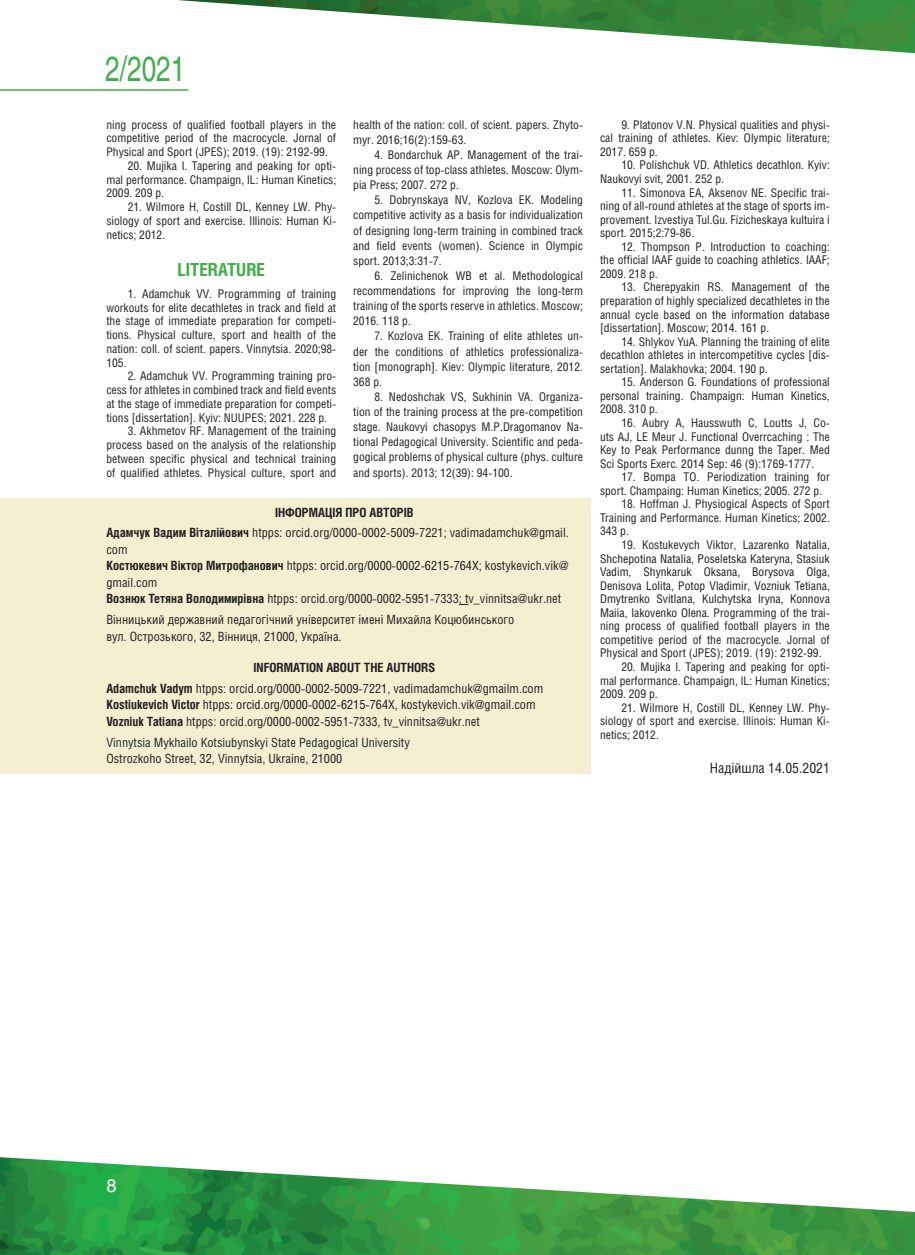
<style>
.page{position:relative;width:915px;height:1255px;background:#fff}
.page>*{position:absolute;margin:0;border:0;box-sizing:border-box;transform-origin:0 0}
.t1{font:34.5px "Helios C";color:#40ae49;scale:.75 1}
.t2{font:700 18px "Helios Cond C";color:#40ae49}
.t3{font:18px "Helios C";color:#fff}
.t4{font:14.25px "Helios Cond C";color:#231f20}
.t5{font:12.75px/16.5px "Helios Cond C";color:#231f20}
.t6{font:12.75px "Helios Cond C";color:#232426}
.t7{font:700 12.75px "Helios Cond C";color:#231f20}
.t8{font:12px/13.5px "Helios Cond C";color:#231f20;text-align:justify}
.t9{font:12px/13.5px "Helios Cond C";color:#1a1a1c;text-align:justify}
.s1{font-weight:700}
.s2{color:#1a1a1c}
.s3{color:#231f20}
</style>
<div class="page">
<img style="left:0;top:1157px;width:914px;height:97px">
<hr style="left:0;top:89px;width:188px;height:2px;background:#40ae49">
<img style="left:177px;top:0;width:737px;height:53px">
<div style="left:0;top:497px;width:590px;height:276px;background:#f4efd1"></div>
<h1 class="t1" style="left:105px;top:48px;width:108px">2/2021</h1>
<p class="t8" style="left:106px;top:117px;width:231px">ning process of qualified football players in the competitive period of the macrocycle. Jornal of Physical and Sport (JPES); 2019. (19): 2192-99.</p>
<p class="t8" style="left:106px;top:158px;width:231px;text-indent:21px">20. Mujika I. Tapering and peaking for opti&shy;mal performance. Champaign, IL: Human Kinetics; 2009. 209 p.</p>
<p class="t8" style="left:106px;top:200px;width:231px;text-indent:21px">21. Wilmore H, Costill DL, Kenney LW. Phy&shy;siology of sport and exercise. Illinois: Human Ki&shy;netics; 2012.</p>
<h2 class="t2" style="left:177px;top:258px;width:69px">LITERATURE</h2>
<p class="t8" style="left:106px;top:286px;width:231px;text-indent:21px">1. Adamchuk VV. Programming of training workouts for elite decathletes in track and field at the stage of immediate preparation for competi&shy;tions. Physical culture, sport and health of the nation: coll. of scient. papers. Vinnytsia. 2020;98- 105.</p>
<p class="t8" style="left:106px;top:369px;width:231px;text-indent:21px">2. Adamchuk VV. Programming training pro&shy;cess for athletes in combined track and field events at the stage of immediate preparation for competi&shy;tions [dissertation]. Kyiv: NUUPES; 2021. 228 p.</p>
<p class="t8" style="left:106px;top:424px;width:231px;text-indent:21px">3. Akhmetov RF. Management of the training process based on the analysis of the relationship between specific physical and technical training of qualified athletes. Physical culture, sport and</p>
<p class="t8" style="left:353px;top:117px;width:231px;line-height:15.1px">health of the nation: coll. of scient. papers. Zhyto&shy;myr. 2016;16(2):159-63.</p>
<p class="t8" style="left:353px;top:147px;width:231px;line-height:15.1px;text-indent:21px">4. Bondarchuk AP. Management of the trai&shy;ning process of top-class athletes. Moscow: Olym&shy;pia Press; 2007. 272 p.</p>
<p class="t8" style="left:353px;top:192px;width:231px;line-height:15.1px;text-indent:21px">5. Dobrynskaya NV, Kozlova EK. Modeling competitive activity as a basis for individualization of designing long-term training in combined track and field events (women). Science in Olympic sport. 2013;3:31-7.</p>
<p class="t8" style="left:353px;top:268px;width:231px;line-height:15.1px;text-indent:21px">6. Zelinichenok WB et al. Methodological recommendations for improving the long-term training of the sports reserve in athletics. Moscow; 2016. 118 p.</p>
<p class="t8" style="left:353px;top:328px;width:231px;line-height:15.1px;text-indent:21px">7. Kozlova EK. Training of elite athletes un&shy;der the conditions of athletics professionaliza&shy;tion [monograph]. Kiev: Olympic literature, 2012.<br>368 p.</p>
<p class="t8" style="left:353px;top:389px;width:231px;line-height:15.1px;text-indent:21px">8. Nedoshchak VS, Sukhinin VA. Organiza&shy;tion of the training process at the pre-competition stage. Naukovyi chasopys M.P.Dragomanov Na&shy;tional Pedagogical University. Scientific and peda&shy;gogical problems of physical culture (phys. culture and sports). 2013; 12(39): 94-100.</p>
<p class="t5" style="left:106px;top:501px;width:464px;line-height:20.7px;text-indent:263px"><span class="s1">АВТОРІВ<br>Адамчук Вадим Віталійович</span> htpps: orcid.org/0000-0002-5009-7221; vadimadamchuk@gmail.</p>
<p class="t5" style="left:106px;top:541px;width:463px">com<br><span class="s1">Костюкевич Віктор Митрофанович</span> htpps: <span class="s2">orcid.org/0000-0002-6215-764X;</span> kostykevich.vik@ gmail.com<br><span class="s1">Вознюк Тетяна Володимирівна</span> htpps: orcid.org/0000-0002-5951-7333; tv_vinnitsa@ukr.net</p>
<p class="t5" style="left:106px;top:611px;width:409px">Вінницький державний педагогічний університет імені Михайла Коцюбинського вул. Острозького, 32, Вінниця, 21000, Україна.</p>
<p class="t7" style="left:253px;top:660px;width:8px">INFORM</p>
<p class="t7" style="left:275px;top:504px;width:8px">ІНФОРМАЦІЯ</p>
<p class="t7" style="left:345px;top:504px;width:8px">ПРО</p>
<p class="t5" style="left:106px;top:657px;width:438px;line-height:20.7px;text-indent:187px"><span class="s1">ATION ABOUT THE AUTHORS<br>Adamchuk Vadym</span> htpps: orcid.org/0000-0002-5009-7221, vadimadamchuk@gmailm.com</p>
<p class="t5" style="left:106px;top:696px;width:430px"><span class="s1">Kostiukevich Victor</span> htpps: <span class="s2">orcid.org/0000-0002-6215-764X,</span> kostykevich.vik@gmail.com<br><span class="s1">Vozniuk Tatiana</span> htpps: orcid.org/0000-0002-5951-7333, tv_vinnitsa@ukr.net</p>
<p class="t6" style="left:106px;top:734px;width:305px">Vinnytsia Mykhailo Kotsiubynskyi State Pedagogical University</p>
<p class="t5" style="left:106px;top:750px;width:237px">Ostrozkoho Street, 32, Vinnytsia, Ukraine, 21000</p>
<p class="t8" style="left:600px;top:117px;width:231px;text-indent:21px">9. Platonov V.N. Physical qualities and physi&shy;cal training of athletes. Kiev: Olympic literature; 2017. 659 p.</p>
<p class="t8" style="left:600px;top:158px;width:231px;text-indent:21px">10. Polishchuk VD. Athletics decathlon. Kyiv:<br>Naukovyi svit, 2001. 252 p.</p>
<p class="t8" style="left:600px;top:185px;width:231px;text-indent:21px">11. Simonova EA, Aksenov NE. Specific trai&shy;ning of all-round athletes at the stage of sports im&shy;provement. Izvestiya Tul.Gu. Fizicheskaya kultuira i sport. 2015;2:79-86.</p>
<p class="t8" style="left:600px;top:239px;width:231px;text-indent:21px">12. Thompson P. Introduction to coaching: the official IAAF guide to coaching athletics. IAAF; 2009. 218 p.</p>
<p class="t8" style="left:600px;top:280px;width:231px;text-indent:21px">13. Cherepyakin RS. Management of the preparation of highly specialized decathletes in the annual cycle based on the information database [dissertation]. Moscow; 2014. 161 p.</p>
<p class="t8" style="left:600px;top:334px;width:231px;text-indent:21px">14. Shlykov YuA. Planning the training of elite decathlon athletes in intercompetitive cycles [dis&shy;sertation]. Malakhovka; 2004. 190 p.</p>
<p class="t8" style="left:600px;top:375px;width:231px;text-indent:21px">15. Anderson G. Foundations of professional personal training. Champaign: Human Kinetics, 2008. 310 p.</p>
<p class="t8" style="left:600px;top:416px;width:231px;text-indent:21px">16. Aubry A, Hausswuth C, Loutts J, Co&shy;uts AJ, LE Meur J. Functional Overrcaching : The Key to Peak Performance dunng the Taper. Med Sci Sports Exerc. 2014 Sep: 46 (9):1769-1777.</p>
<p class="t8" style="left:600px;top:470px;width:231px;text-indent:21px">17. Bompa TO. Periodization training for sport. Champaing: Human Kinetics; 2005. 272 р.</p>
<p class="t8" style="left:600px;top:497px;width:231px;text-indent:21px">18. Hoffman J. Physiogical Aspects of Sport Training and Performance. Human Kinetics; 2002.<br>343 p.</p>
<p class="t9" style="left:600px;top:537px;width:231px;text-indent:21px"><span class="s3">19. Kostukevych Viktor</span>, Lazarenko Natalia, Shchepotina Natalia, Poseletska Kateryna, Stasiuk Vadim, Shynkaruk Oksana, Borysova Olga, Denisova Lolita, Potop Vladimir, Vozniuk Tetiana, Dmytrenko Svitlana, Kulchytska Iryna, Konnova Maiia, Iakovenko Olena<span class="s3">. Programming of the trai&shy;ning process of qualified football players in the competitive period of the macrocycle. Jornal of Physical and Sport (JPES); 2019. (19): 2192-99.</span></p>
<p class="t8" style="left:600px;top:659px;width:231px;text-indent:21px">20. Mujika I. Tapering and peaking for opti&shy;mal performance. Champaign, IL: Human Kinetics; 2009. 209 p.</p>
<p class="t8" style="left:600px;top:700px;width:231px;text-indent:21px">21. Wilmore H, Costill DL, Kenney LW. Phy&shy;siology of sport and exercise. Illinois: Human Ki&shy;netics; 2012.</p>
<p class="t4" style="left:709px;top:759px;width:121px">Надійшла 14.05.2021</p>
<h2 class="t3" style="left:106px;top:1175px;width:12px">8</h2>
</div>
